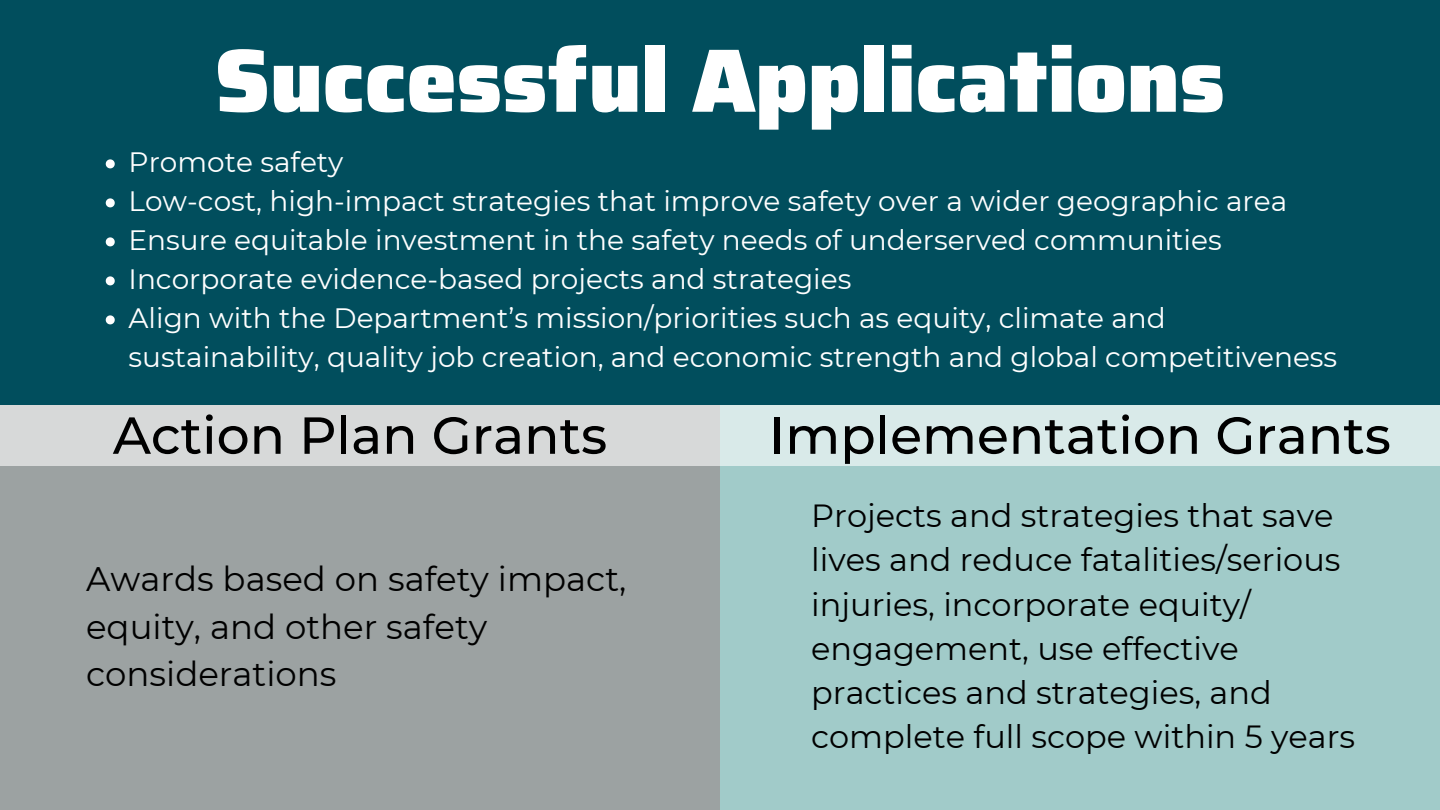
<style>
.page{position:relative;width:1440px;height:810px;background:#fff}
.page>*{position:absolute;margin:0;border:0;box-sizing:border-box;transform-origin:0 0}
.t1{font:900 90px "Saira";color:#fff}
.t2{font:500 52px "Montserrat";color:#000}
.t3{font:34px/47.2px "Montserrat";color:#000}
.t4{font:32px/44.2px "Montserrat";color:#000}
.t5{font:28px/39px "Montserrat";color:#fff}
</style>
<div class="page">
<div style="left:0;top:0;width:1440px;height:405px;background:#014e5d"></div>
<div style="left:0;top:405px;width:720px;height:405px;background:#9ca2a2"></div>
<div style="left:720px;top:405px;width:720px;height:405px;background:#a1cbc9"></div>
<svg style="left:106px;top:159px;width:9px;height:9px"></svg>
<svg style="left:106px;top:198px;width:9px;height:9px"></svg>
<svg style="left:106px;top:237px;width:9px;height:9px"></svg>
<svg style="left:106px;top:276px;width:9px;height:9px"></svg>
<svg style="left:106px;top:315px;width:9px;height:9px"></svg>
<div style="left:0;top:405px;width:1439px;height:61px;background:linear-gradient(to right,#d6d5d5,#daeeed)"></div>
<h1 class="t1" style="left:215px;top:10px;width:1011px">Successful Applications</h1>
<p class="t5" style="left:129px;top:143px;width:1210px">Promote safety<br>Low-cost, high-impact strategies that improve safety over a wider geographic area Ensure equitable investment in the safety needs of underserved communities Incorporate evidence-based projects and strategies<br>Align with the Department’s mission/priorities such as equity, climate and sustainability, quality job creation, and economic strength and global competitiveness</p>
<h2 class="t2" style="left:113px;top:403px;width:496px">Action Plan Grants</h2>
<h2 class="t2" style="left:769px;top:403px;width:623px">Implementation Grants</h2>
<p class="t3" style="left:86px;top:555px;width:542px">Awards based on safety impact, equity, and other safety considerations</p>
<p class="t4" style="left:811px;top:494px;width:545px">Projects and strategies that save lives and reduce fatalities/serious injuries, incorporate equity/ engagement, use effective practices and strategies, and complete full scope within 5 years</p>
</div>
